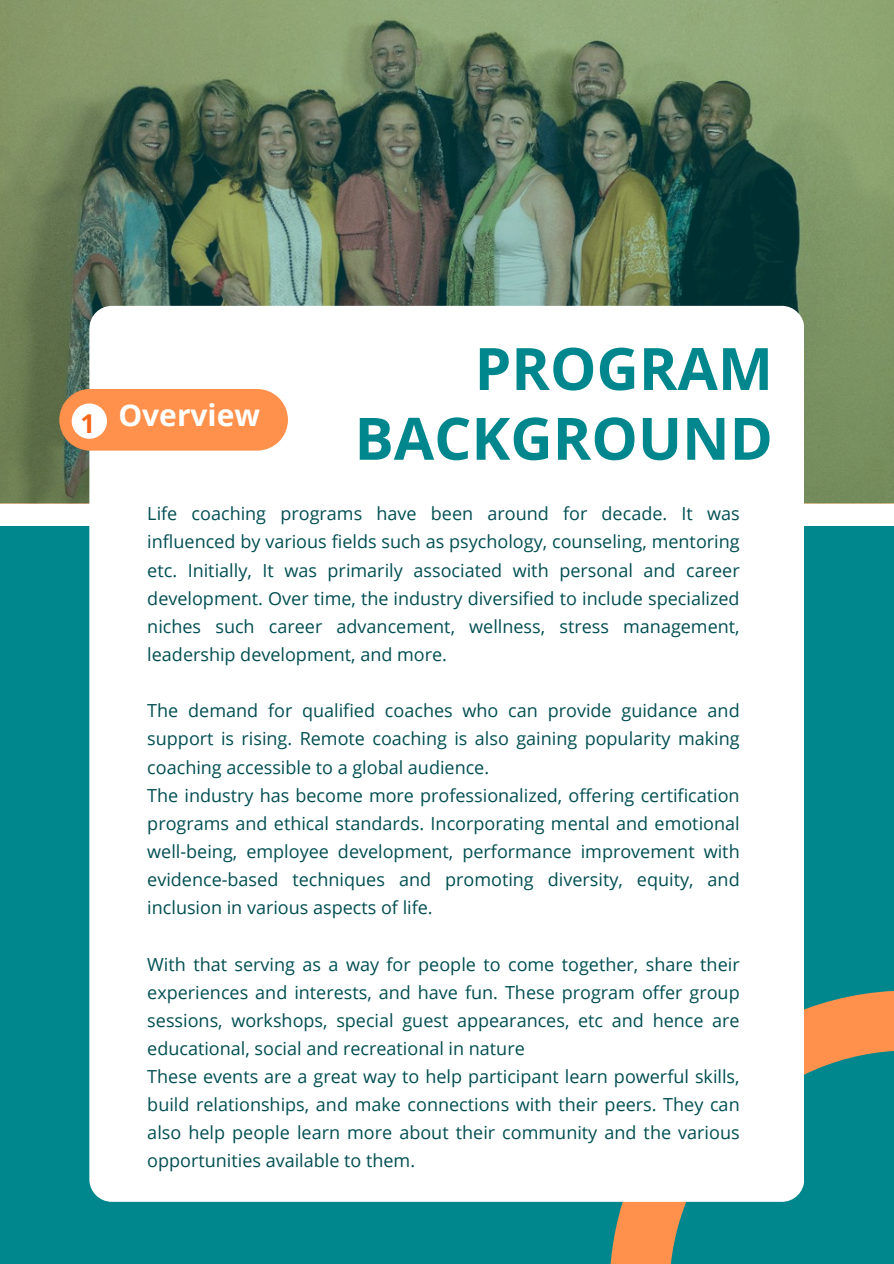
<style>
.page{position:relative;width:894px;height:1264px;background:#fff}
.page>*{position:absolute;margin:0;border:0;box-sizing:border-box;transform-origin:0 0}
.t1{font:700 58.5px/69.8px "Open Sans";color:#00878d;text-align:right}
.t2{font:700 30px "Open Sans";color:#fff}
.t3{font:700 25.95px "Open Sans";color:#f46619}
.t4{font:18px/28.2px "Open Sans";color:#024e52;text-align:justify}
</style>
<div class="page">
<div style="left:0;top:0;width:893px;height:1263px;background:#00878d"></div>
<div style="left:0;top:503px;width:893px;height:23px;background:#fff"></div>
<img style="left:0;top:0;width:893px;height:503px">
<svg style="left:609px;top:991px;width:284px;height:272px"></svg>
<div style="left:89px;top:306px;width:715px;height:895px;background:#fff;border-radius:22px"></div>
<svg style="left:59px;top:389px;width:229px;height:61px;background:#f99352"></svg>
<div style="left:72px;top:403px;width:35px;height:36px;background:#fff;border-radius:50%"></div>
<p class="t3" style="left:80px;top:405px;width:16px">1</p>
<p class="t2" style="left:118px;top:394px;width:143px">Overview</p>
<p class="t1" style="left:354px;top:332px;width:420px">PROGRAM<br>BACKGROUND</p>
<h2 class="t4" style="left:147px;top:499px;width:593px">Life coaching programs have been around for decade. It was influenced by various fields such as psychology, counseling, mentoring etc. Initially, It was primarily associated with personal and career development. Over time, the industry diversified to include specialized niches such career advancement, wellness, stress management, leadership development, and more.</h2>
<h1 class="t4" style="left:147px;top:696px;width:593px">The demand for qualified coaches who can provide guidance and support is rising. Remote coaching is also gaining popularity making coaching accessible to a global audience.</h1>
<p class="t4" style="left:147px;top:780px;width:593px">The industry has become more professionalized, offering certification programs and ethical standards. Incorporating mental and emotional well-being, employee development, performance improvement with evidence-based techniques and promoting diversity, equity, and inclusion in various aspects of life.</p>
<p class="t4" style="left:147px;top:949px;width:593px">With that serving as a way for people to come together, share their experiences and interests, and have fun. These program offer group sessions, workshops, special guest appearances, etc and hence are educational, social and recreational in nature</p>
<p class="t4" style="left:147px;top:1061px;width:593px">These events are a great way to help participant learn powerful skills, build relationships, and make connections with their peers. They can also help people learn more about their community and the various opportunities available to them.</p>
</div>
